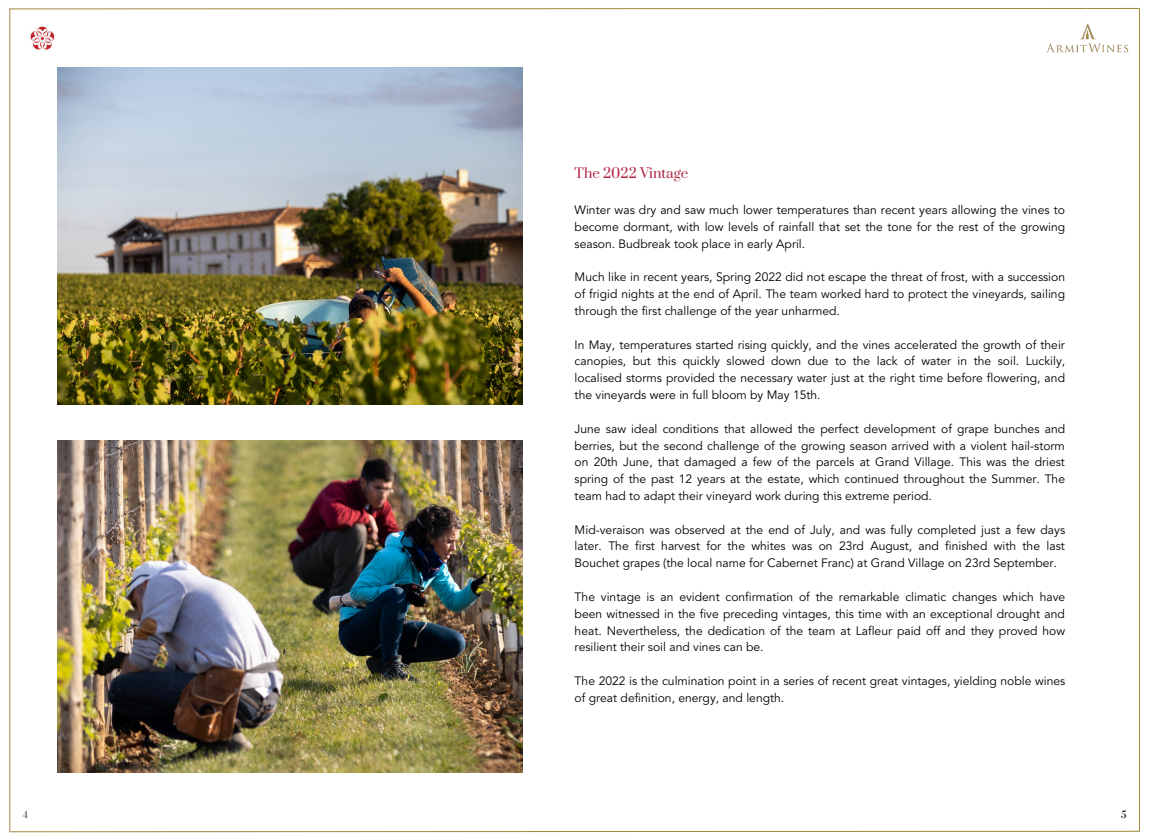
<style>
.page{position:relative;width:1149px;height:840px;background:#fff}
.page>*{position:absolute;margin:0;border:0;box-sizing:border-box;transform-origin:0 0}
.t1{font:13.38px "Prata";color:#af2540}
.t2{font:12.12px/16.8px "Avenir LT Std";color:#000;text-align:justify}
.t3{font:8.94px "Prata";color:#4b514c}
.t4{font:8.94px "Prata";color:#000}
</style>
<div class="page">
<img style="left:57px;top:67px;width:466px;height:337px">
<img style="left:57px;top:440px;width:466px;height:332px">
<img style="left:10px;top:10px;width:45px;height:50px">
<img style="left:1046px;top:15px;width:94px;height:55px">
<hr style="left:9px;top:8px;width:1px;height:823px;background:#a4853f">
<svg style="left:9px;top:829px;width:1131px;height:3px"></svg>
<hr style="left:1138px;top:8px;width:1px;height:822px;background:#a4853f">
<svg style="left:9px;top:8px;width:1131px;height:2px;background:#d0c19e"></svg>
<p class="t1" style="left:574px;top:162px;width:115px">The 2022 Vintage</p>
<p class="t2" style="left:574px;top:202px;width:492px">Winter was dry and saw much lower temperatures than recent years allowing the vines to become dormant, with low levels of rainfall that set the tone for the rest of the growing season. Budbreak took place in early April.</p>
<p class="t2" style="left:574px;top:269px;width:492px">Much like in recent years, Spring 2022 did not escape the threat of frost, with a succession of frigid nights at the end of April. The team worked hard to protect the vineyards, sailing through the first challenge of the year unharmed.</p>
<p class="t2" style="left:574px;top:336px;width:492px">In May, temperatures started rising quickly, and the vines accelerated the growth of their canopies, but this quickly slowed down due to the lack of water in the soil. Luckily, localised storms provided the necessary water just at the right time before flowering, and the vineyards were in full bloom by May 15th.</p>
<p class="t2" style="left:574px;top:420px;width:492px">June saw ideal conditions that allowed the perfect development of grape bunches and berries, but the second challenge of the growing season arrived with a violent hail-storm on 20th June, that damaged a few of the parcels at Grand Village. This was the driest spring of the past 12 years at the estate, which continued throughout the Summer. The team had to adapt their vineyard work during this extreme period.</p>
<p class="t2" style="left:574px;top:521px;width:492px">Mid-veraison was observed at the end of July, and was fully completed just a few days later. The first harvest for the whites was on 23rd August, and finished with the last Bouchet grapes (the local name for Cabernet Franc) at Grand Village on 23rd September.</p>
<p class="t2" style="left:574px;top:588px;width:492px">The vintage is an evident confirmation of the remarkable climatic changes which have been witnessed in the five preceding vintages, this time with an exceptional drought and heat. Nevertheless, the dedication of the team at Lafleur paid off and they proved how resilient their soil and vines can be.</p>
<p class="t2" style="left:574px;top:672px;width:492px">The 2022 is the culmination point in a series of recent great vintages, yielding noble wines of great definition, energy, and length.</p>
<p class="t3" style="left:23px;top:806px;width:7px">4</p>
<p class="t4" style="left:1120px;top:806px;width:7px">5</p>
</div>
